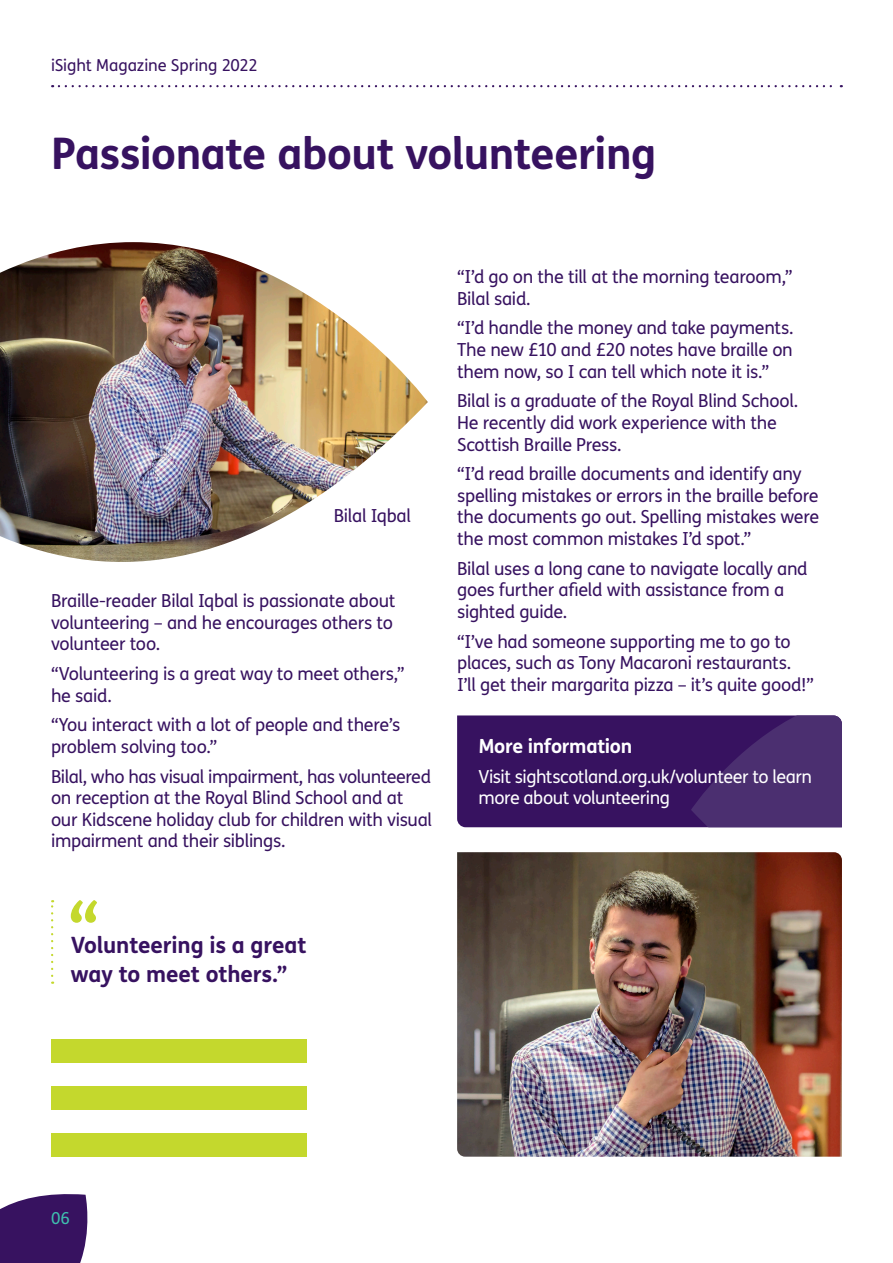
<style>
.page{position:relative;width:893px;height:1263px;background:#fff}
.page>*{position:absolute;margin:0;border:0;box-sizing:border-box;transform-origin:0 0}
.t1{font:700 43.5px "FS Me";letter-spacing:-.01em;color:#371260}
.t2{font:700 22.5px/28.5px "FS Me";letter-spacing:-.01em;color:#371260}
.t3{font:700 19.5px "FS Me";letter-spacing:-.015em;color:#fff}
.t4{font:18px/21.6px "FS Me";letter-spacing:-.02em;color:#371260}
.t5{font:18px/21.6px "FS Me";letter-spacing:-.03em;color:#fff}
.t6{font:16.5px "FS Me";letter-spacing:-.005em;color:#371260}
.t7{font:16.5px "FS Me";color:#3fbfae}
</style>
<div class="page">
<svg style="left:59px;top:85px;width:783px;height:2px"></svg>
<svg style="left:0;top:1194px;width:88px;height:69px;background:#47256c"></svg>
<svg style="left:51px;top:900px;width:2px;height:84px"></svg>
<svg style="left:71px;top:900px;width:26px;height:23px"></svg>
<div style="left:51px;top:1085px;width:256px;height:24px;background:#c4d82d"></div>
<div style="left:51px;top:1133px;width:256px;height:24px;background:#c4d82d"></div>
<div style="left:51px;top:1039px;width:256px;height:23px;background:#c4d82d"></div>
<img style="left:457px;top:852px;width:385px;height:305px">
<img style="left:0;top:242px;width:428px;height:320px">
<svg style="left:457px;top:715px;width:385px;height:112px;background:#3d1b65"></svg>
<p class="t6" style="left:51px;top:53px;width:208px">iSight Magazine Spring 2022</p>
<p class="t1" style="left:51px;top:120px;width:607px">Passionate about volunteering</p>
<p class="t4" style="left:334px;top:505px;width:79px">Bilal Iqbal</p>
<p class="t4" style="left:51px;top:590px;width:346px">Braille-reader Bilal Iqbal is passionate about volunteering – and he encourages others to volunteer too.</p>
<p class="t4" style="left:51px;top:662px;width:355px">“Volunteering is a great way to meet others,” he said.</p>
<p class="t4" style="left:51px;top:714px;width:351px">“You interact with a lot of people and there’s problem solving too.”</p>
<p class="t4" style="left:51px;top:765px;width:383px">Bilal, who has visual impairment, has volunteered on reception at the Royal Blind School and at our Kidscene holiday club for children with visual impairment and their siblings.</p>
<p class="t4" style="left:457px;top:266px;width:337px">“I’d go on the till at the morning tearoom,”<br>Bilal said.</p>
<p class="t4" style="left:457px;top:317px;width:338px;text-align:justify">“I’d handle the money and take payments.<br>The new £10 and £20 notes have braille on them now, so I can tell which note it is.”</p>
<p class="t4" style="left:457px;top:390px;width:343px">Bilal is a graduate of the Royal Blind School.<br>He recently did work experience with the<br>Scottish Braille Press.</p>
<p class="t4" style="left:457px;top:463px;width:364px">“I’d read braille documents and identify any spelling mistakes or errors in the braille before the documents go out. Spelling mistakes were the most common mistakes I’d spot.”</p>
<p class="t4" style="left:457px;top:557px;width:352px">Bilal uses a long cane to navigate locally and goes further afield with assistance from a sighted guide.</p>
<p class="t4" style="left:457px;top:630px;width:358px">“I’ve had someone supporting me to go to places, such as Tony Macaroni restaurants.<br>I’ll get their margarita pizza – it’s quite good!”</p>
<p class="t3" style="left:478px;top:731px;width:155px">More information</p>
<p class="t5" style="left:478px;top:765px;width:335px">Visit sightscotland.org.uk/volunteer to learn more about volunteering</p>
<p class="t2" style="left:71px;top:930px;width:237px">Volunteering is a great way to meet others.”</p>
<p class="t7" style="left:51px;top:1207px;width:20px">06</p>
</div>
